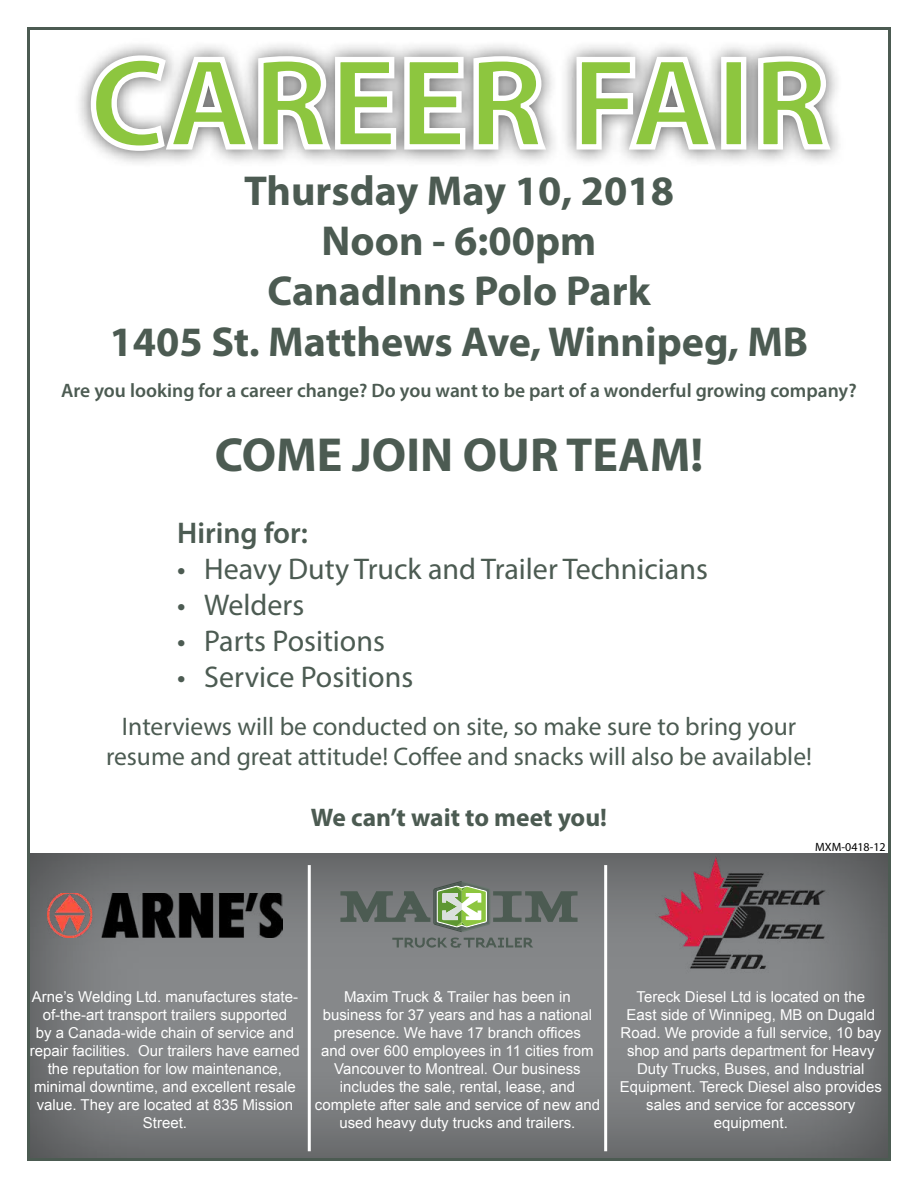
<style>
.page{position:relative;width:918px;height:1188px;background:#fff}
.page>*{position:absolute;margin:0;border:0;box-sizing:border-box;transform-origin:0 0}
.t1{font:700 129.6px "Myriad Pro";color:#8dc63f}
.t2{font:700 48px "Myriad Pro";color:#4c5b52}
.t3{font:700 42px/50.4px "Myriad Pro";color:#4c5b52;text-align:center}
.t4{font:30px "Myriad Pro";color:#4c5b52}
.t5{font:600 30px "Myriad Pro";color:#4c5b52}
.t6{font:25.5px/30.6px "Myriad Pro";color:#4c5b52;text-align:center}
.t7{font:700 25.5px "Myriad Pro";color:#4c5b52}
.t8{font:600 19.5px "Myriad Pro";color:#4c5b52}
.t9{font:15px/18px "Arial";color:#fff;text-align:center}
.t10{font:12px "Myriad Pro";color:#000}
</style>
<div class="page">
<div style="left:14px;top:843px;width:890px;height:319px;background:#000;opacity:.51"></div>
<div style="left:73px;top:38px;width:774px;height:131px;background:#000;opacity:.64"></div>
<svg style="left:88px;top:53px;width:463px;height:101px"></svg>
<svg style="left:574px;top:54px;width:145px;height:98px"></svg>
<div style="left:721px;top:57px;width:25px;height:93px;border:5px solid #fff"></div>
<svg style="left:755px;top:53px;width:80px;height:99px"></svg>
<img style="left:47px;top:893px;width:236px;height:44px">
<svg style="left:392px;top:938px;width:141px;height:10px"></svg>
<svg style="left:340px;top:881px;width:238px;height:51px;background:#757f73"></svg>
<img style="left:655px;top:854px;width:174px;height:121px">
<hr style="left:308px;top:865px;width:3px;height:286px;background:#fff">
<hr style="left:604px;top:865px;width:3px;height:286px;background:#fff">
<h1 class="t1" style="left:89px;top:19px;width:742px">CAREER FAIR</h1>
<h3 class="t3" style="left:110px;top:164px;width:700px">Thursday May 10, 2018<br>Noon - 6:00pm<br>CanadInns Polo Park<br>1405 St. Matthews Ave, Winnipeg, MB</h3>
<h3 class="t8" style="left:61px;top:378px;width:797px">Are you looking for a career change? Do you want to be part of a wonderful growing company?</h3>
<h2 class="t2" style="left:215px;top:424px;width:490px">COME JOIN OUR TEAM!</h2>
<h3 class="t5" style="left:177px;top:514px;width:132px">Hiring for:</h3>
<h3 class="t4" style="left:177px;top:551px;width:532px">• Heavy Duty Truck and Trailer Technicians</h3>
<h3 class="t4" style="left:177px;top:587px;width:129px">• Welders</h3>
<h3 class="t4" style="left:177px;top:623px;width:209px">• Parts Positions</h3>
<h3 class="t4" style="left:177px;top:659px;width:238px">• Service Positions</h3>
<h3 class="t6" style="left:106px;top:710px;width:707px">Interviews will be conducted on site, so make sure to bring your resume and great attitude! Coffee and snacks will also be available!</h3>
<h3 class="t7" style="left:311px;top:801px;width:298px">We can’t wait to meet you!</h3>
<p class="t10" style="left:815px;top:840px;width:72px">MXM-0418-12</p>
<p class="t9" style="left:30px;top:988px;width:272px">Arne’s Welding Ltd. manufactures state&shy;of-the-art transport trailers supported<br>by a Canada-wide chain of service and repair facilities. Our trailers have earned the reputation for low maintenance, minimal downtime, and excellent resale value. They are located at 835 Mission Street.</p>
<p class="t9" style="left:315px;top:988px;width:287px">Maxim Truck &amp; Trailer has been in business for 37 years and has a national presence. We have 17 branch offices<br>and over 600 employees in 11 cities from Vancouver to Montreal. Our business includes the sale, rental, lease, and complete after sale and service of new and used heavy duty trucks and trailers.</p>
<p class="t9" style="left:620px;top:988px;width:264px">Tereck Diesel Ltd is located on the<br>East side of Winnipeg, MB on Dugald<br>Road. We provide a full service, 10 bay shop and parts department for Heavy<br>Duty Trucks, Buses, and Industrial<br>Equipment. Tereck Diesel also provides sales and service for accessory equipment.</p>
</div>
